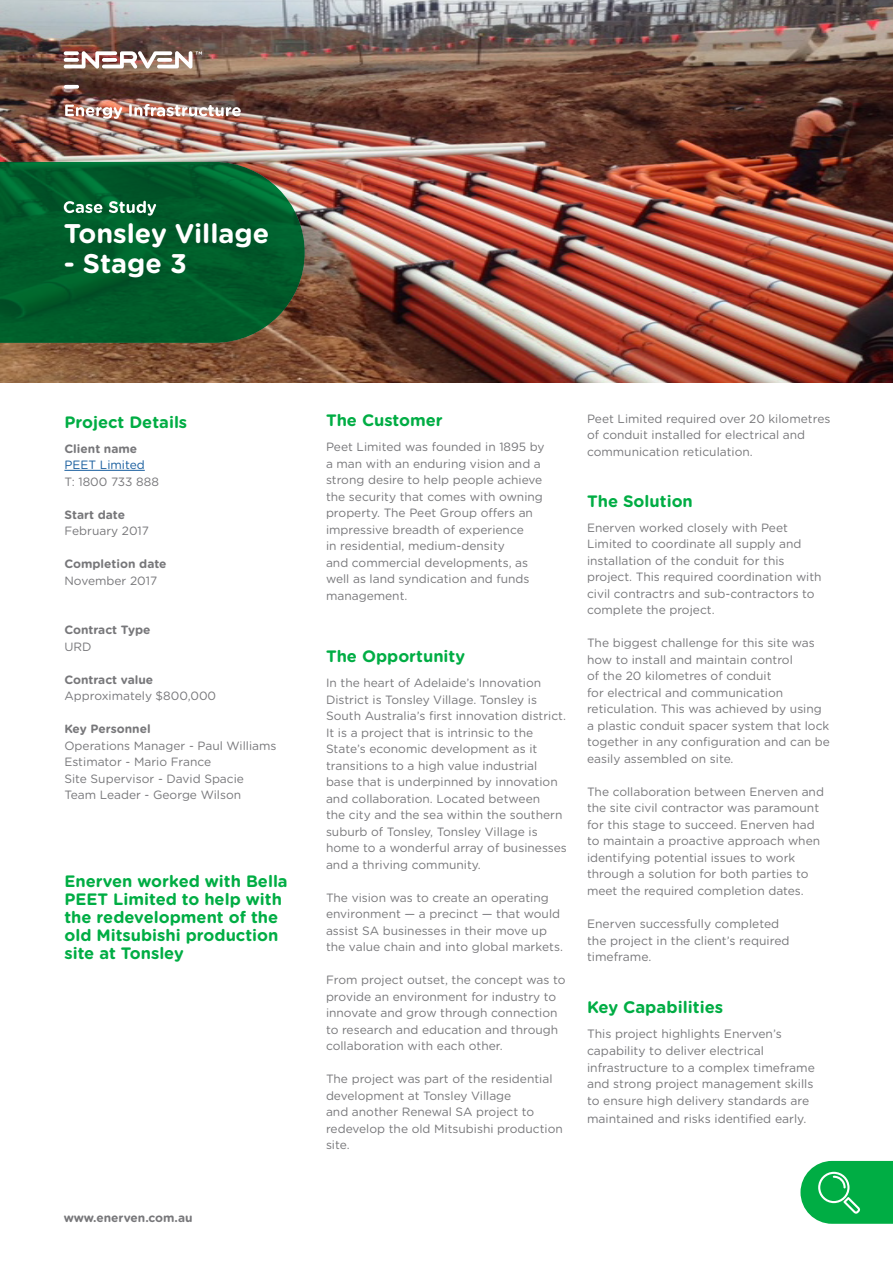
<style>
.page{position:relative;width:893px;height:1263px;background:#fff}
.page>*{position:absolute;margin:0;border:0;box-sizing:border-box;transform-origin:0 0}
.t1{font:700 27px "Gotham Rounded";color:#fff}
.Text_Headings{font:700 16.65px "Gotham Rounded";color:#00ad44}
.Text_Headings-2{font:700 16.5px/18px "Gotham Rounded";color:#00ad44}
.Body_Text{font:12.15px/16.6px "Gotham Rounded";color:#77777a}
.Body_Text-2{font:12px/16.5px "Gotham Rounded";color:#77777a}
.Body_Text-3{font:700 12px "Gotham Rounded";color:#77777a}
.Body_Text-4{font:12px "Gotham Rounded";color:#175d9e}
.s1{font-weight:700}
</style>
<div class="page">
<svg style="left:800px;top:1161px;width:93px;height:63px"></svg>
<img style="left:0;top:0;width:893px;height:383px">
<svg style="left:0;top:162px;width:305px;height:181px;fill:#005c2a"></svg>
<svg style="left:64px;top:201px;width:92px;height:15px"></svg>
<hr style="left:64px;top:470px;width:81px;height:1px;background:#175d9e">
<svg style="left:64px;top:51px;width:138px;height:18px"></svg>
<svg style="left:64px;top:85px;width:15px;height:4px"></svg>
<img style="left:65px;top:104px;width:176px;height:15px">
<p class="t1" style="left:64px;top:213px;width:207px">Tonsley Village</p>
<p class="t1" style="left:64px;top:243px;width:125px">- Stage 3</p>
<p class="Text_Headings-2" style="left:64px;top:412px;width:124px">Project Details</p>
<p class="Body_Text-3" style="left:64px;top:440px;width:74px">Client name</p>
<p class="Body_Text-4" style="left:64px;top:457px;width:82px">PEET Limited</p>
<p class="Body_Text-2" style="left:64px;top:473px;width:96px">T: 1800 733 888</p>
<p class="Body_Text-3" style="left:64px;top:506px;width:62px">Start date</p>
<p class="Body_Text-2" style="left:64px;top:522px;width:86px">February 2017</p>
<p class="Body_Text-3" style="left:64px;top:555px;width:104px">Completion date</p>
<p class="Body_Text-2" style="left:64px;top:572px;width:94px">November 2017</p>
<p class="Body_Text-3" style="left:64px;top:621px;width:88px">Contract Type</p>
<p class="Body_Text-2" style="left:64px;top:638px;width:29px">URD</p>
<p class="Body_Text-3" style="left:64px;top:671px;width:90px">Contract value</p>
<p class="Body_Text-2" style="left:64px;top:687px;width:153px">Approximately $800,000</p>
<p class="Body_Text-2" style="left:64px;top:720px;width:214px"><span class="s1">Key Personnel<br></span>Operations Manager - Paul Williams</p>
<p class="Body_Text-2" style="left:64px;top:753px;width:148px">Estimator - Mario France</p>
<p class="Body_Text-2" style="left:64px;top:770px;width:181px">Site Supervisor - David Spacie</p>
<p class="Body_Text-2" style="left:64px;top:786px;width:178px">Team Leader - George Wilson</p>
<p class="Text_Headings-2" style="left:64px;top:871px;width:225px">Enerven worked with Bella<br>PEET Limited to help with the redevelopment of the old Mitsubishi production site at Tonsley</p>
<p class="Body_Text-3" style="left:64px;top:1208px;width:130px">www.enerven.com.au</p>
<p class="Text_Headings-2" style="left:326px;top:411px;width:118px">The Customer</p>
<p class="Body_Text-2" style="left:326px;top:438px;width:220px">Peet Limited was founded in 1895 by a man with an enduring vision and a strong desire to help people achieve the security that comes with owning property. The Peet Group offers an impressive breadth of experience<br>in residential, medium-density<br>and commercial developments, as well as land syndication and funds management.</p>
<p class="Text_Headings-2" style="left:326px;top:647px;width:141px">The Opportunity</p>
<p class="Body_Text-2" style="left:326px;top:674px;width:242px">In the heart of Adelaide’s Innovation<br>District is Tonsley Village. Tonsley is<br>South Australia’s first innovation district.</p>
<p class="Body_Text-2" style="left:326px;top:724px;width:242px">It is a project that is intrinsic to the State’s economic development as it transitions to a high value industrial base that is underpinned by innovation and collaboration. Located between<br>the city and the sea within the southern suburb of Tonsley, Tonsley Village is home to a wonderful array of businesses and a thriving community.</p>
<p class="Body_Text-2" style="left:326px;top:889px;width:238px">The vision was to create an operating environment — a precinct — that would assist SA businesses in their move up the value chain and into global markets.</p>
<p class="Body_Text-2" style="left:326px;top:971px;width:241px">From project outset, the concept was to provide an environment for industry to innovate and grow through connection to research and education and through collaboration with each other.</p>
<p class="Body_Text-2" style="left:326px;top:1070px;width:238px">The project was part of the residential development at Tonsley Village<br>and another Renewal SA project to redevelop the old Mitsubishi production site.</p>
<p class="Body_Text-2" style="left:587px;top:409px;width:245px">Peet Limited required over 20 kilometres of conduit installed for electrical and communication reticulation.</p>
<p class="Text_Headings-2" style="left:587px;top:491px;width:107px">The Solution</p>
<p class="Body_Text-2" style="left:587px;top:518px;width:236px">Enerven worked closely with Peet Limited to coordinate all supply and installation of the conduit for this project. This required coordination with civil contractrs and sub-contractors to complete the project.</p>
<p class="Body_Text-2" style="left:587px;top:634px;width:244px">The biggest challenge for this site was how to install and maintain control<br>of the 20 kilometres of conduit<br>for electrical and communication reticulation. This was achieved by using a plastic conduit spacer system that lock together in any configuration and can be easily assembled on site.</p>
<p class="Body_Text-2" style="left:587px;top:782px;width:238px">The collaboration between Enerven and the site civil contractor was paramount for this stage to succeed. Enerven had to maintain a proactive approach when identifying potential issues to work through a solution for both parties to meet the required completion dates.</p>
<p class="Body_Text" style="left:587px;top:915px;width:204px">Enerven successfully completed the project in the client’s required timeframe.</p>
<p class="Text_Headings" style="left:587px;top:995px;width:138px">Key Capabilities</p>
<p class="Body_Text" style="left:587px;top:1025px;width:229px">This project highlights Enerven’s capability to deliver electrical infrastructure to a complex timeframe and strong project management skills to ensure high delivery standards are</p>
<p class="Body_Text" style="left:587px;top:1110px;width:221px">maintained and risks identified early.</p>
</div>
